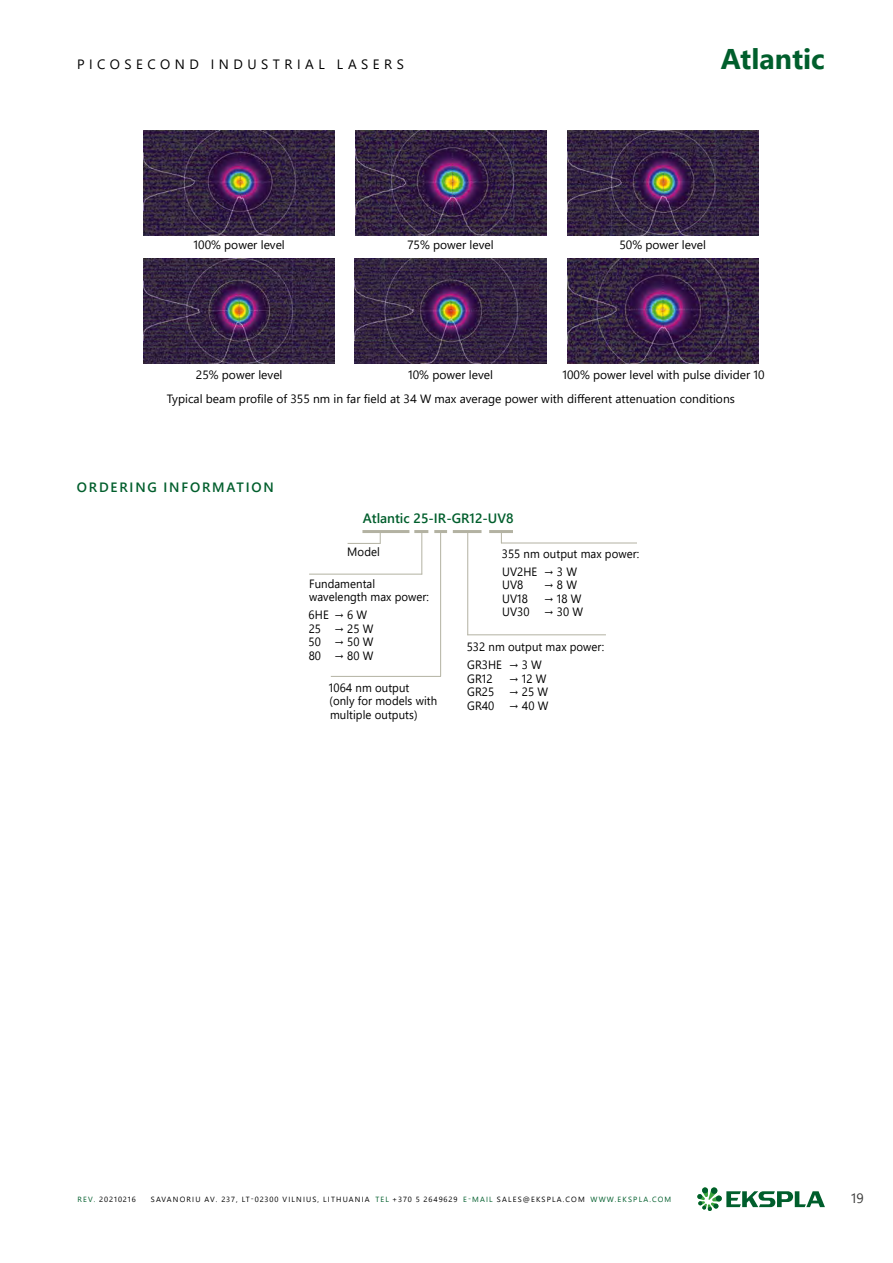
<style>
.page{position:relative;width:893px;height:1263px;background:#fff}
.page>*{position:absolute;margin:0;border:0;box-sizing:border-box;transform-origin:0 0}
.t1{font:700 28.5px "Segoe UI";color:#005e2c}
.t2{font:13.5px "Segoe UI";letter-spacing:.335em;color:#000}
.t3{font:600 13.5px "Segoe UI";color:#005e2c}
.t4{font:600 13.5px "Segoe UI";letter-spacing:.135em;color:#005e2c}
.t5{font:13.5px "Segoe UI";color:#3b3b3a}
.t6{font:12px/13.5px "Segoe UI";color:#000;scale:.95 1}
.t7{font:12px "Segoe UI";color:#000}
.t8{font:7.5px "Segoe UI";letter-spacing:.155em;color:#000}
.t9{font:7.5px "Segoe UI";letter-spacing:.12em;color:#000}
.s1{color:#005e2c}
</style>
<div class="page">
<svg style="left:697px;top:1187px;width:128px;height:24px"></svg>
<img style="left:144px;top:131px;width:191px;height:105px">
<img style="left:356px;top:131px;width:190px;height:105px">
<img style="left:567px;top:131px;width:191px;height:105px">
<img style="left:144px;top:258px;width:191px;height:105px">
<img style="left:355px;top:258px;width:191px;height:106px">
<img style="left:567px;top:258px;width:191px;height:105px">
<hr style="left:362px;top:530px;width:47px;height:3px;background:#b3b2a2">
<hr style="left:453px;top:530px;width:28px;height:3px;background:#b3b2a2">
<hr style="left:489px;top:530px;width:24px;height:3px;background:#b3b2a2">
<hr style="left:414px;top:530px;width:14px;height:3px;background:#b3b2a2">
<svg style="left:434px;top:530px;width:13px;height:3px"></svg>
<hr style="left:421px;top:531px;width:1px;height:43px;background:#b3b2a2">
<hr style="left:440px;top:532px;width:1px;height:144px;background:#b3b2a2">
<hr style="left:467px;top:532px;width:1px;height:103px;background:#b3b2a2">
<hr style="left:348px;top:543px;width:32px;height:1px;background:#b3b2a2">
<hr style="left:309px;top:574px;width:113px;height:1px;background:#b3b2a2">
<hr style="left:331px;top:676px;width:110px;height:1px;background:#b3b2a2">
<hr style="left:467px;top:634px;width:139px;height:1px;background:#b3b2a2">
<hr style="left:501px;top:543px;width:136px;height:1px;background:#b3b2a2">
<p class="t2" style="left:77px;top:51px;width:328px">PICOSECOND INDUSTRIAL LASERS</p>
<h1 class="t1" style="left:721px;top:32px;width:106px">Atlantic</h1>
<p class="t7" style="left:194px;top:234px;width:93px">100% power level</p>
<p class="t7" style="left:196px;top:363px;width:88px">25% power level</p>
<p class="t7" style="left:407px;top:234px;width:88px">75% power level</p>
<p class="t7" style="left:408px;top:363px;width:86px">10% power level</p>
<p class="t7" style="left:619px;top:234px;width:88px">50% power level</p>
<p class="t7" style="left:562px;top:363px;width:204px">100% power level with pulse divider 10</p>
<p class="t7" style="left:167px;top:388px;width:570px">Typical beam profile of 355 nm in far field at 34 W max average power with different attenuation conditions</p>
<p class="t4" style="left:77px;top:474px;width:199px">ORDERING INFORMATION</p>
<p class="t3" style="left:363px;top:506px;width:152px">Atlantic 25-IR-GR12-UV8</p>
<p class="t6" style="left:347px;top:544px;width:36px">Model</p>
<p class="t6" style="left:502px;top:544px;width:146px;line-height:17.7px">355 nm output max power:<br>UV2HE → 3 W</p>
<p class="t6" style="left:502px;top:577px;width:24px">UV8</p>
<p class="t6" style="left:544px;top:577px;width:36px">→ 8 W</p>
<p class="t6" style="left:502px;top:590px;width:29px">UV18</p>
<p class="t6" style="left:309px;top:576px;width:128px">Fundamental wavelength max power:</p>
<p class="t6" style="left:309px;top:607px;width:70px">6HE → 6 W<br>25 → 25 W<br>50 → 50 W<br>80 → 80 W</p>
<p class="t6" style="left:502px;top:590px;width:87px;text-align:right">→ 18 W<br>UV30 → 30 W</p>
<p class="t6" style="left:467px;top:637px;width:146px;line-height:17.7px">532 nm output max power:<br>GR3HE → 3 W</p>
<p class="t6" style="left:467px;top:670px;width:28px">GR12</p>
<p class="t6" style="left:467px;top:670px;width:87px;text-indent:42px">→ 12 W<br>GR25 → 25 W<br>GR40 → 40 W</p>
<p class="t6" style="left:329px;top:680px;width:115px">1064 nm output (only for models with multiple outputs)</p>
<p class="t9" style="left:77px;top:1192px;width:60px"><span class="s1">REV.</span> 20210216</p>
<p class="t8" style="left:151px;top:1192px;width:522px">SAVANORIU AV. 237, LT-02300 VILNIUS, LITHUANIA <span class="s1">TEL</span> +370 5 2649629 <span class="s1">E-MAIL</span> SALES@EKSPLA.COM <span class="s1">WWW.EKSPLA.COM</span></p>
<p class="t5" style="left:851px;top:1185px;width:14px">19</p>
</div>
